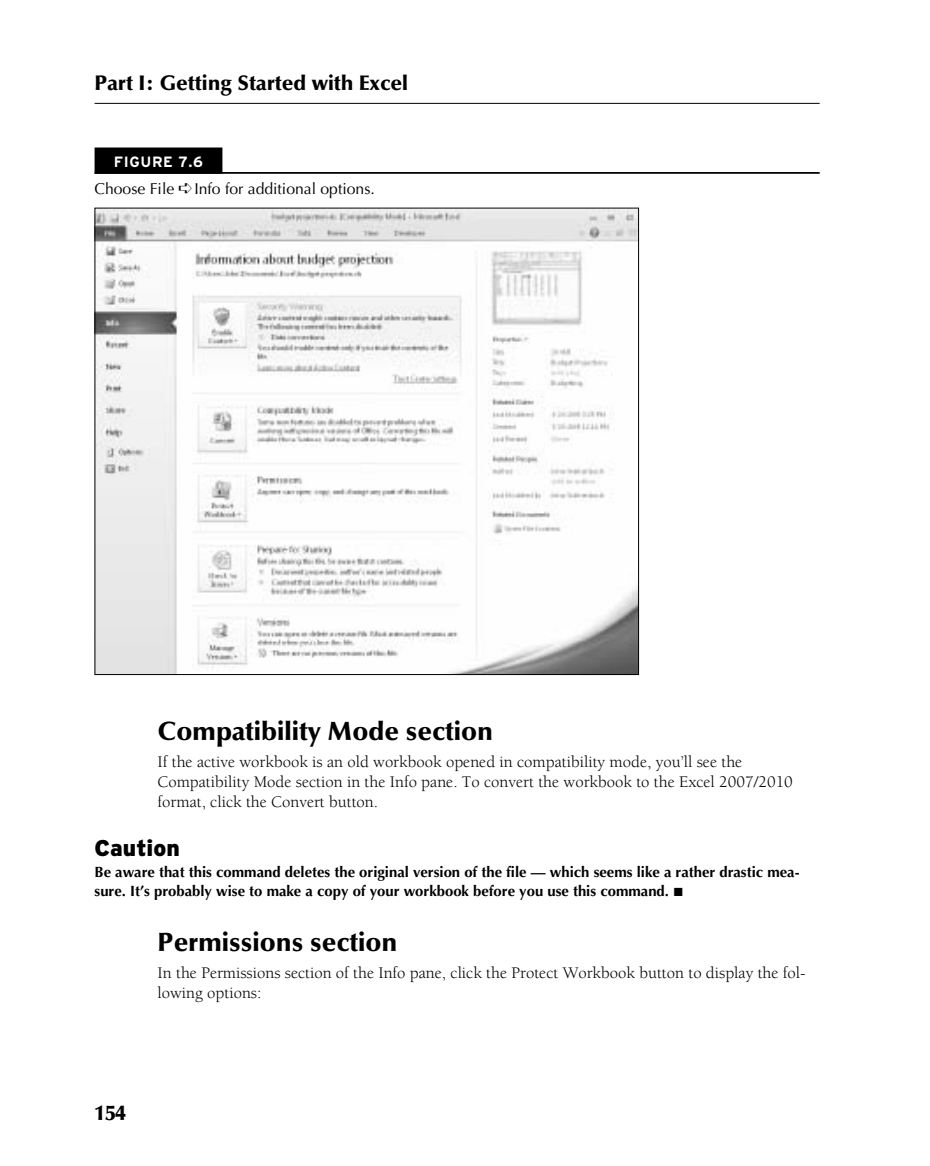
<style>
.page{position:relative;width:930px;height:1166px;background:#fff}
.page>*{position:absolute;margin:0;border:0;box-sizing:border-box;transform-origin:0 0}
.t1{font:900 26.25px "Optima LT Std";color:#000}
.t2{font:900 22.75px "Interstate";color:#000}
.t3{font:900 21px "Optima LT Std";color:#000}
.t4{font:16.62px/20.1px "Berkeley Std";color:#000}
.t5{font:15.75px "Optima LT Std";color:#000}
.t6{font:700 14.88px/19.2px "Optima LT Std";color:#000}
.t7{font:700 14.88px "Interstate";letter-spacing:.04em;color:#fff}
</style>
<div class="page">
<hr style="left:94px;top:103px;width:725px;height:1px;background:#000">
<div style="left:94px;top:147px;width:128px;height:27px;background:#000"></div>
<hr style="left:94px;top:172px;width:725px;height:2px;background:#000">
<img style="left:96px;top:210px;width:540px;height:463px">
<p class="t3" style="left:94px;top:74px;width:315px">Part I: Getting Started with Excel</p>
<p class="t7" style="left:114px;top:156px;width:90px">FIGURE 7.6</p>
<p class="t5" style="left:94px;top:182px;width:282px">Choose File ➪ Info for additional options.</p>
<h1 class="t1" style="left:158px;top:720px;width:337px">Compatibility Mode section</h1>
<p class="t4" style="left:158px;top:752px;width:636px">If the active workbook is an old workbook opened in compatibility mode, you’ll see the<br>Compatibility Mode section in the Info pane. To convert the workbook to the Excel 2007/2010 format, click the Convert button.</p>
<h2 class="t2" style="left:94px;top:839px;width:87px">Caution</h2>
<p class="t6" style="left:94px;top:864px;width:706px">Be aware that this command deletes the original version of the file — which seems like a rather drastic mea&shy;sure. It’s probably wise to make a copy of your workbook before you use this command. ■</p>
<h1 class="t1" style="left:158px;top:931px;width:241px">Permissions section</h1>
<p class="t4" style="left:158px;top:963px;width:649px">In the Permissions section of the Info pane, click the Protect Workbook button to display the fol&shy;lowing options:</p>
<p class="t3" style="left:94px;top:1104px;width:33px">154</p>
</div>
